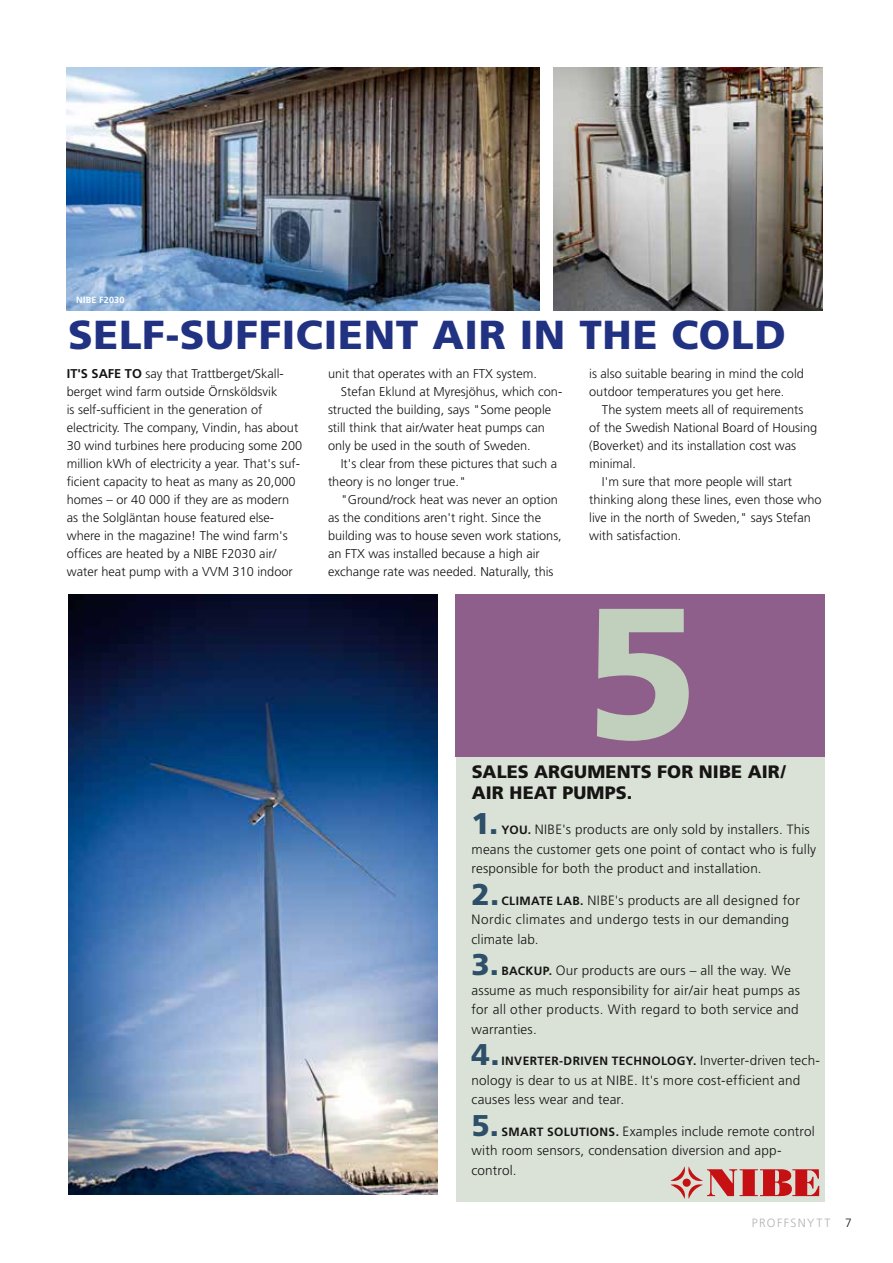
<style>
.page{position:relative;width:893px;height:1263px;background:#fff}
.page>*{position:absolute;margin:0;border:0;box-sizing:border-box;transform-origin:0 0}
.t1{font:900 185.85px "Frutiger";color:#c0d0bc}
.t2{font:900 40.5px "Frutiger";letter-spacing:.015em;color:#223283}
.t3{font:900 30px "Frutiger";color:#2d5068}
.t4{font:900 18px/21px "Frutiger";letter-spacing:.005em;color:#161514}
.t5{font:300 13.5px/19.5px "Frutiger";letter-spacing:.015em;color:#161514}
.t6{font:300 12.75px/18px "Frutiger";color:#161514}
.t7{font:700 12px "Frutiger";letter-spacing:.03em;color:#161514}
.t8{font:300 12px "Frutiger";letter-spacing:.115em;color:#b2b2b1}
.t9{font:700 9px "Frutiger";letter-spacing:.03em;color:#fff}
.s1{font-weight:700}
.s2{color:#fff}
.s3{font-weight:700;font-size:12px}
.s4{font-weight:300;font-size:13.5px}
.s5{color:#161514}
</style>
<div class="page">
<img style="left:67px;top:68px;width:472px;height:242px">
<img style="left:68px;top:594px;width:369px;height:601px">
<img style="left:554px;top:68px;width:268px;height:242px">
<div style="left:457px;top:750px;width:368px;height:452px;background:#dae2d7"></div>
<div style="left:456px;top:594px;width:369px;height:162px;background:#8d5f8a"></div>
<svg style="left:670px;top:1166px;width:149px;height:33px"></svg>
<p class="t9" style="left:76px;top:295px;width:50px">NIBE F2030</p>
<h2 class="t2" style="left:68px;top:310px;width:719px">SELF-SUFFICIENT AIR IN THE COLD</h2>
<p class="t6" style="left:67px;top:365px;width:237px"><span class="s1">IT'S SAFE TO</span> say that Trattberget/Skall&shy;berget wind farm outside Örnsköldsvik<br>is self-sufficient in the generation of electricity. The company, Vindin, has about 30 wind turbines here producing some 200 million kWh of electricity a year. That's suf&shy;ficient capacity to heat as many as 20,000 homes – or 40<span class="s2">,</span>000 if they are as modern as the Solgläntan house featured else&shy;where in the magazine! The wind farm's offices are heated by a NIBE F2030 air/ water heat pump with a VVM 310 indoor</p>
<p class="t6" style="left:328px;top:365px;width:210px">unit that operates with an FTX system.</p>
<p class="t6" style="left:341px;top:383px;width:223px">Stefan Eklund at Myresjöhus, which con-</p>
<p class="t6" style="left:328px;top:401px;width:225px">structed the building, says "Some people</p>
<p class="t6" style="left:328px;top:419px;width:218px">still think that air/water heat pumps can</p>
<p class="t6" style="left:328px;top:437px;width:204px">only be used in the south of Sweden.</p>
<p class="t6" style="left:341px;top:455px;width:218px">It's clear from these pictures that such a</p>
<p class="t6" style="left:328px;top:473px;width:140px">theory is no longer true."</p>
<p class="t6" style="left:341px;top:491px;width:219px">"Ground/rock heat was never an option</p>
<p class="t6" style="left:328px;top:509px;width:215px">as the conditions aren't right. Since the</p>
<p class="t6" style="left:328px;top:527px;width:235px">building was to house seven work stations,</p>
<p class="t6" style="left:328px;top:545px;width:213px">an FTX was installed because a high air</p>
<p class="t6" style="left:328px;top:563px;width:227px">exchange rate was needed. Naturally, this</p>
<p class="t6" style="left:589px;top:365px;width:216px">is also suitable bearing in mind the cold outdoor temperatures you get here.</p>
<p class="t6" style="left:602px;top:401px;width:203px">The system meets all of requirements</p>
<p class="t6" style="left:589px;top:419px;width:229px">of the Swedish National Board of Housing</p>
<p class="t6" style="left:589px;top:437px;width:208px">(Boverket) and its installation cost was</p>
<p class="t6" style="left:589px;top:455px;width:48px">minimal.</p>
<p class="t6" style="left:602px;top:473px;width:192px">I'm sure that more people will start</p>
<p class="t6" style="left:589px;top:491px;width:234px">thinking along these lines, even those who</p>
<p class="t6" style="left:589px;top:509px;width:223px">live in the north of Sweden," says Stefan</p>
<p class="t6" style="left:589px;top:527px;width:94px">with satisfaction.</p>
<h1 class="t1" style="left:584px;top:561px;width:115px">5</h1>
<h3 class="t4" style="left:472px;top:761px;width:315px">SALES ARGUMENTS FOR NIBE AIR/<br>AIR HEAT PUMPS.</h3>
<h3 class="t3" style="left:471px;top:805px;width:28px">1.</h3>
<p class="t5" style="left:471px;top:820px;width:346px;text-indent:30px"><span class="s3">YOU.</span> NIBE's products are only sold by installers. This means the customer gets one point of contact who is fully responsible for both the product and installation.</p>
<h3 class="t3" style="left:471px;top:876px;width:29px">2.</h3>
<p class="t5" style="left:471px;top:890px;width:330px;text-indent:30px"><span class="s3">CLIMATE LAB.</span> NIBE's products are all designed for<br>Nordic climates and undergo tests in our demanding climate lab.</p>
<h3 class="t3" style="left:471px;top:946px;width:29px">3.</h3>
<p class="t5" style="left:471px;top:961px;width:330px;text-indent:30px"><span class="s3">BACKUP.</span> Our products are ours – all the way. We assume as much responsibility for air/air heat pumps as for all other products. With regard to both service and warranties.</p>
<h3 class="t3" style="left:471px;top:1036px;width:30px">4.</h3>
<p class="t7" style="left:501px;top:1054px;width:320px">INVERTER-DRIVEN TECHNOLOGY. <span class="s4">Inverter-driven tech-</span></p>
<p class="t5" style="left:471px;top:1070px;width:330px">nology is dear to us at NIBE. It's more cost-efficient and causes less wear and tear.</p>
<h3 class="t3" style="left:471px;top:1107px;width:29px">5.</h3>
<p class="t5" style="left:471px;top:1121px;width:345px;text-indent:30px"><span class="s3">SMART SOLUTIONS.</span> Examples include remote control with room sensors, condensation diversion and app&shy;control.</p>
<p class="t8" style="left:752px;top:1216px;width:102px">PROFFSNYTT <span class="s5">7</span></p>
</div>
